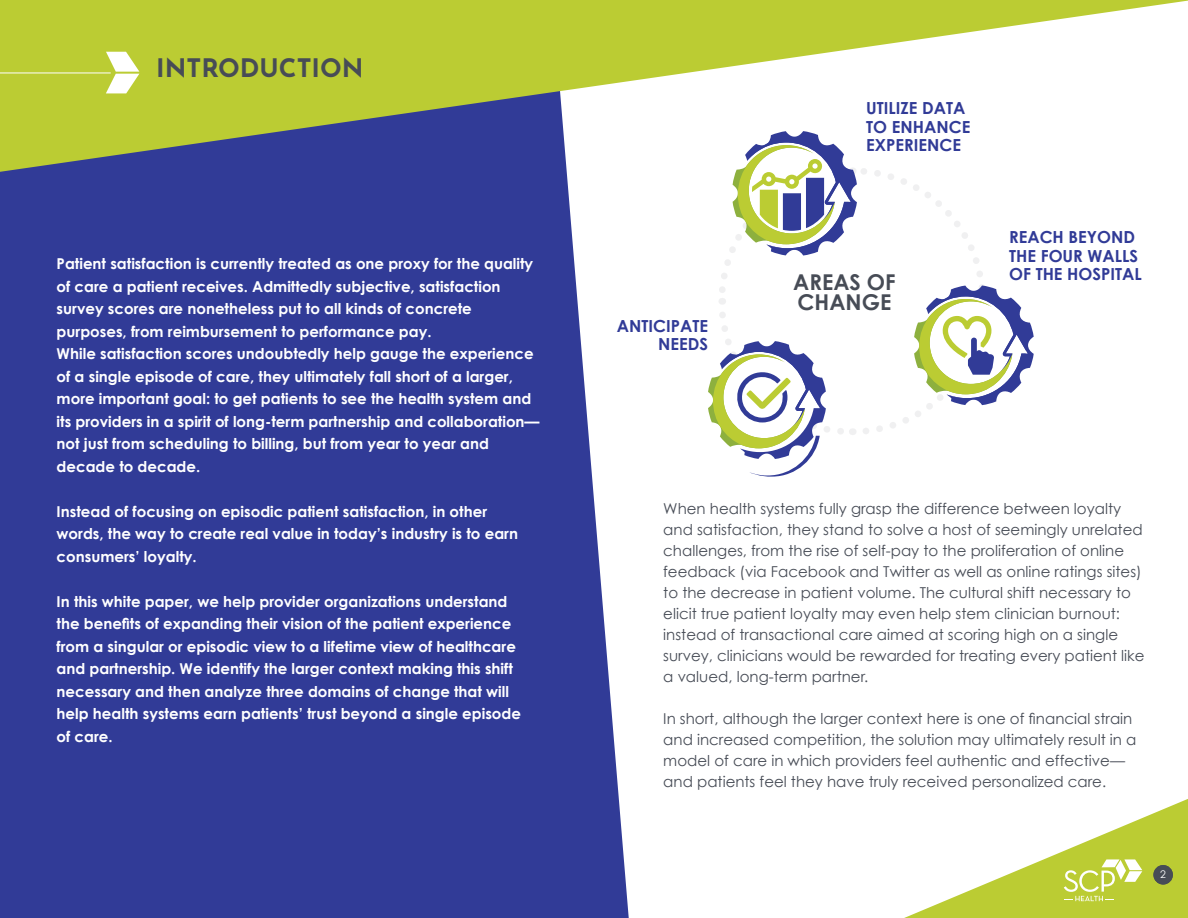
<style>
.page{position:relative;width:1188px;height:918px;background:#fff}
.page>*{position:absolute;margin:0;border:0;box-sizing:border-box;transform-origin:0 0}
.t1{font:700 25.5px "Josefin Sans";color:#474c56}
.t2{font:700 21.75px/20.4px "Century Gothic";color:#474c56}
.t3{font:700 16.65px/18.3px "Century Gothic";color:#313b97}
.t4{font:700 15px/22.5px "Century Gothic";color:#fff}
.t5{font:15px/21px "Century Gothic";color:#474c56}
.t6{font:10.5px "Century Gothic";color:#fff}
</style>
<div class="page">
<div style="left:0;top:172px;width:629px;height:746px;background:#313b97"></div>
<svg style="left:0;top:0;width:1188px;height:172px;fill:#bc3"></svg>
<hr style="left:0;top:73px;width:111px;height:1px;background:#fff">
<svg style="left:106px;top:52px;width:33px;height:41px"></svg>
<svg style="left:708px;top:131px;width:326px;height:346px"></svg>
<svg style="left:904px;top:799px;width:284px;height:119px"></svg>
<h1 class="t1" style="left:156px;top:45px;width:209px">INTRODUCTION</h1>
<p class="t4" style="left:57px;top:252px;width:484px">Patient satisfaction is currently treated as one proxy for the quality of care a patient receives. Admittedly subjective, satisfaction survey scores are nonetheless put to all kinds of concrete purposes, from reimbursement to performance pay.<br>While satisfaction scores undoubtedly help gauge the experience of a single episode of care, they ultimately fall short of a larger, more important goal: to get patients to see the health system and its providers in a spirit of long-term partnership and collaboration— not just from scheduling to billing, but from year to year and decade to decade.</p>
<p class="t4" style="left:57px;top:500px;width:463px">Instead of focusing on episodic patient satisfaction, in other words, the way to create real value in today’s industry is to earn consumers’ loyalty.</p>
<p class="t4" style="left:57px;top:590px;width:466px">In this white paper, we help provider organizations understand the benefits of expanding their vision of the patient experience from a singular or episodic view to a lifetime view of healthcare and partnership. We identify the larger context making this shift necessary and then analyze three domains of change that will help health systems earn patients’ trust beyond a single episode of care.</p>
<p class="t3" style="left:617px;top:316px;width:93px;text-align:right">ANTICIPATE<br>NEEDS</p>
<p class="t3" style="left:866px;top:99px;width:106px">UTILIZE DATA<br>TO ENHANCE<br>EXPERIENCE</p>
<h2 class="t2" style="left:793px;top:271px;width:104px">AREAS OF<br>CHANGE</h2>
<p class="t3" style="left:1009px;top:228px;width:134px">REACH BEYOND<br>THE FOUR WALLS<br>OF THE HOSPITAL</p>
<p class="t5" style="left:663px;top:497px;width:483px">When health systems fully grasp the difference between loyalty and satisfaction, they stand to solve a host of seemingly unrelated challenges, from the rise of self-pay to the proliferation of online feedback (via Facebook and Twitter as well as online ratings sites) to the decrease in patient volume. The cultural shift necessary to elicit true patient loyalty may even help stem clinician burnout: instead of transactional care aimed at scoring high on a single survey, clinicians would be rewarded for treating every patient like a valued, long-term partner.</p>
<p class="t5" style="left:663px;top:707px;width:475px">In short, although the larger context here is one of financial strain and increased competition, the solution may ultimately result in a model of care in which providers feel authentic and effective— and patients feel they have truly received personalized care.</p>
<p class="t6" style="left:1160px;top:865px;width:7px">3</p>
<p class="t6" style="left:1160px;top:868px;width:7px">2</p>
</div>
